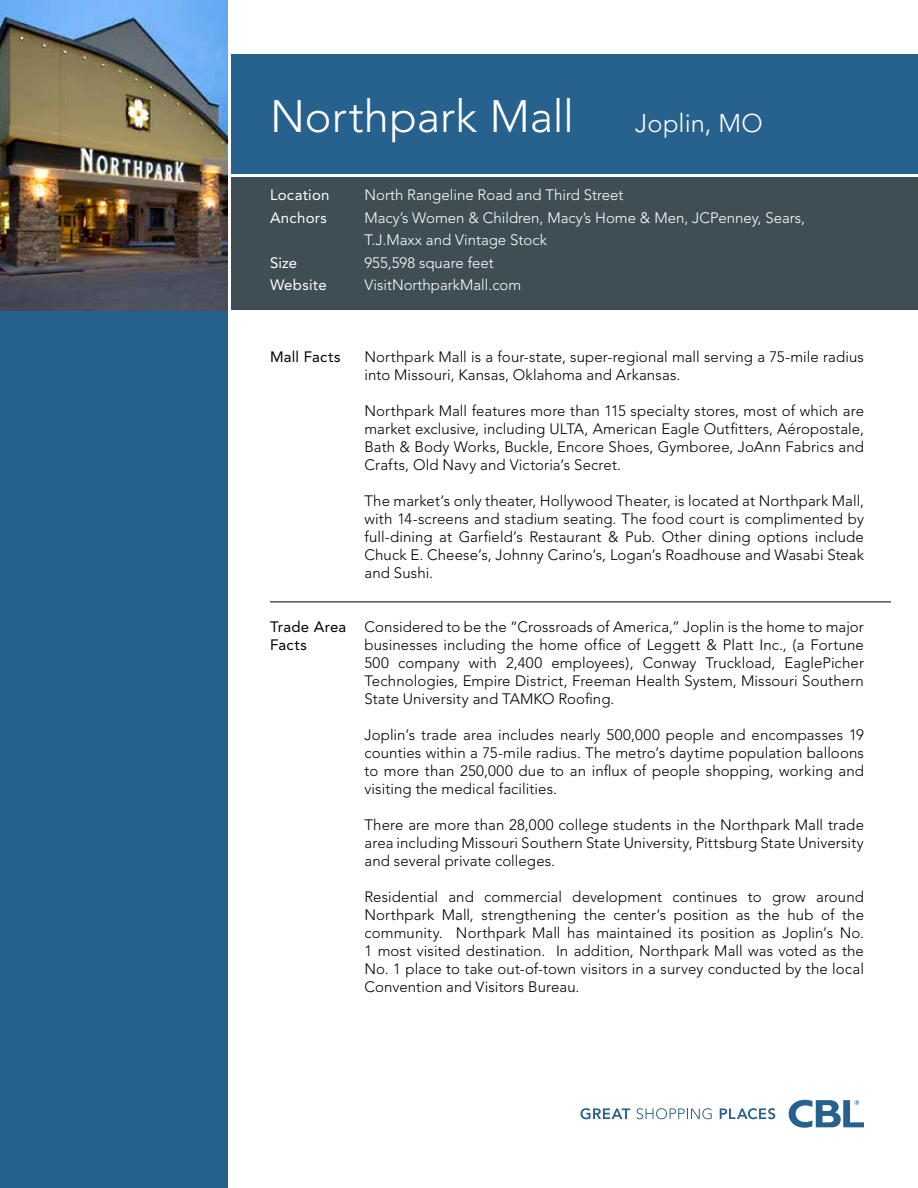
<style>
.page{position:relative;width:918px;height:1188px;background:#fff}
.page>*{position:absolute;margin:0;border:0;box-sizing:border-box;transform-origin:0 0}
.t1{font:300 45px "Avenir";color:#fff}
.t2{font:300 25.5px "Avenir";color:#fff}
.t3{font:300 15px/18px "Avenir";letter-spacing:.005em;color:#000;text-align:justify}
.t4{font:300 15px/22.5px "Avenir";color:#fff}
.t5{font:15px/22.5px "Avenir";letter-spacing:.015em;color:#fff}
.t6{font:15px/18px "Avenir";letter-spacing:.02em;color:#000}
</style>
<div class="page">
<div style="left:0;top:0;width:230px;height:1188px;background:#27628e"></div>
<div style="left:230px;top:54px;width:688px;height:122px;background:#27628e"></div>
<div style="left:230px;top:176px;width:688px;height:134px;background:#3f4d55"></div>
<svg style="left:789px;top:1100px;width:75px;height:28px"></svg>
<svg style="left:581px;top:1108px;width:49px;height:11px"></svg>
<svg style="left:636px;top:1108px;width:76px;height:11px"></svg>
<svg style="left:720px;top:1108px;width:55px;height:11px"></svg>
<img style="left:0;top:0;width:228px;height:310px">
<hr style="left:228px;top:0;width:3px;height:1188px;background:#fffffe">
<hr style="left:230px;top:174px;width:688px;height:3px;background:#fffffe">
<hr style="left:270px;top:601px;width:621px;height:1px;background:#000">
<h1 class="t1" style="left:270px;top:90px;width:306px">Northpark Mall</h1>
<h2 class="t2" style="left:635px;top:108px;width:129px">Joplin, MO</h2>
<p class="t5" style="left:270px;top:184px;width:61px">Location<br>Anchors</p>
<p class="t5" style="left:270px;top:251px;width:58px">Size<br>Website</p>
<p class="t4" style="left:364px;top:184px;width:442px">North Rangeline Road and Third Street<br>Macy’s Women &amp; Children, Macy’s Home &amp; Men, JCPenney, Sears, T.J.Maxx and Vintage Stock<br>955,598 square feet<br>VisitNorthparkMall.com</p>
<p class="t6" style="left:270px;top:348px;width:72px">Mall Facts</p>
<p class="t6" style="left:270px;top:618px;width:78px">Trade Area<br>Facts</p>
<p class="t3" style="left:364px;top:348px;width:501px">Northpark Mall is a four-state, super-regional mall serving a 75-mile radius into Missouri, Kansas, Oklahoma and Arkansas.</p>
<p class="t3" style="left:364px;top:402px;width:501px">Northpark Mall features more than 115 specialty stores, most of which are market exclusive, including ULTA, American Eagle Outfitters, Aéropostale, Bath &amp; Body Works, Buckle, Encore Shoes, Gymboree, JoAnn Fabrics and Crafts, Old Navy and Victoria’s Secret.</p>
<p class="t3" style="left:364px;top:492px;width:501px">The market’s only theater, Hollywood Theater, is located at Northpark Mall, with 14-screens and stadium seating. The food court is complimented by full-dining at Garfield’s Restaurant &amp; Pub. Other dining options include Chuck E. Cheese’s, Johnny Carino’s, Logan’s Roadhouse and Wasabi Steak and Sushi.</p>
<p class="t3" style="left:364px;top:618px;width:501px">Considered to be the “Crossroads of America,” Joplin is the home to major businesses including the home office of Leggett &amp; Platt Inc., (a Fortune 500 company with 2,400 employees), Conway Truckload, EaglePicher Technologies, Empire District, Freeman Health System, Missouri Southern State University and TAMKO Roofing.</p>
<p class="t3" style="left:364px;top:726px;width:501px">Joplin’s trade area includes nearly 500,000 people and encompasses 19 counties within a 75-mile radius. The metro’s daytime population balloons to more than 250,000 due to an influx of people shopping, working and visiting the medical facilities.</p>
<p class="t3" style="left:364px;top:816px;width:501px">There are more than 28,000 college students in the Northpark Mall trade area including Missouri Southern State University, Pittsburg State University and several private colleges.</p>
<p class="t3" style="left:364px;top:888px;width:501px">Residential and commercial development continues to grow around Northpark Mall, strengthening the center’s position as the hub of the community. Northpark Mall has maintained its position as Joplin’s No.<br>1 most visited destination. In addition, Northpark Mall was voted as the No. 1 place to take out-of-town visitors in a survey conducted by the local Convention and Visitors Bureau.</p>
</div>
